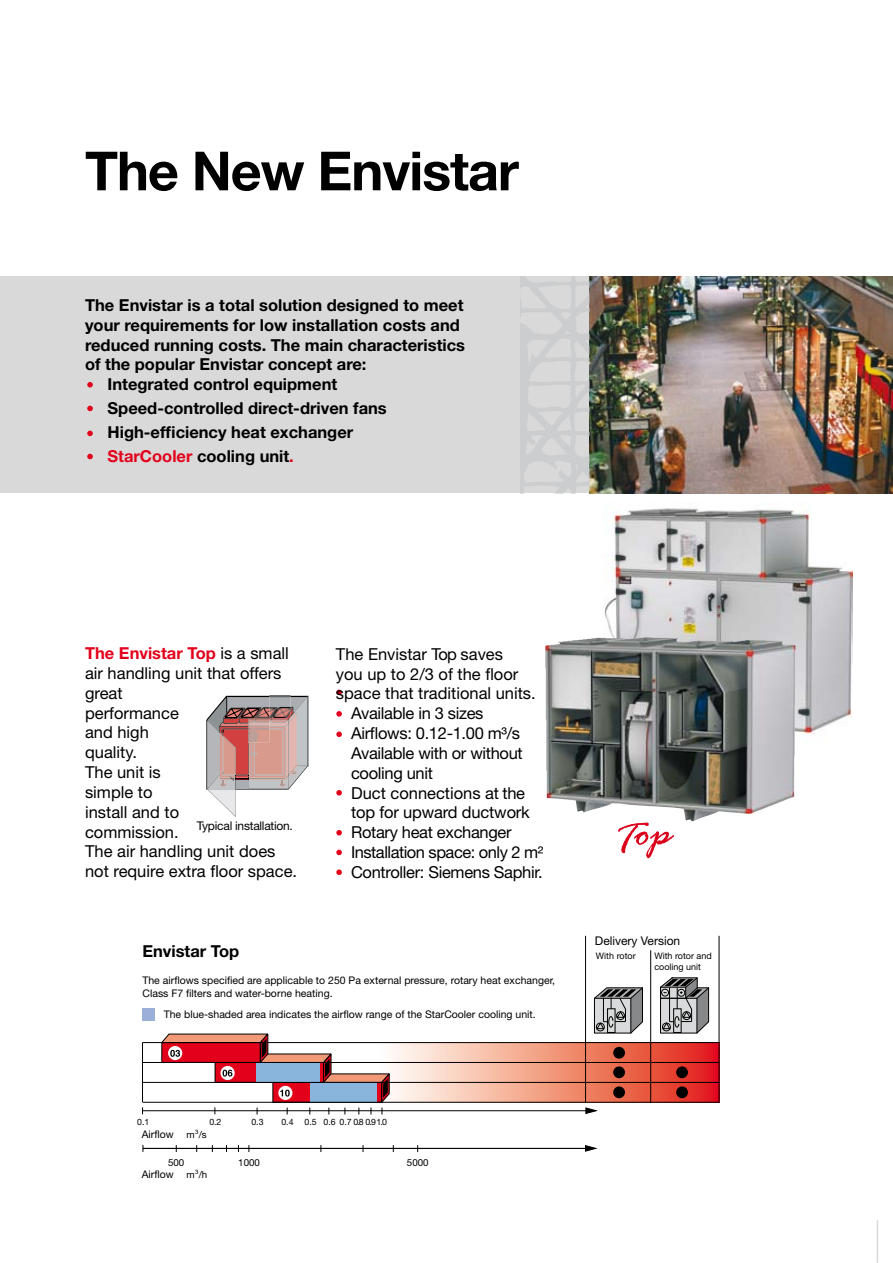
<style>
.page{position:relative;width:893px;height:1263px;background:#fff}
.page>*{position:absolute;margin:0;border:0;box-sizing:border-box;transform-origin:0 0}
.t1{font:700 54px "Helvetica Neue";letter-spacing:-.02em;color:#000}
.t2{font:18px "Helvetica Neue";color:#000}
.t3{font:700 16.5px/24px "Helvetica Neue";color:#000}
.t4{font:16.5px/19.8px "Helvetica Neue";color:#000}
.t5{font:16.5px/19.8px "Helvetica Neue";letter-spacing:-.02em;color:#000}
.t6{font:12px "Helvetica Neue";letter-spacing:-.02em;color:#000}
.t7{font:12px "Helvetica Neue";color:#000}
.t8{font:10.5px/12.6px "Helvetica Neue";color:#000}
.t9{font:9.75px "Helvetica Neue";color:#000}
.t10{font:9px/10.5px "Helvetica Neue";color:#000}
.t11{font:8.7px "Helvetica Neue";color:#000}
.s1{color:#e2001a}
.s2{font-weight:700;color:#e2001a}
</style>
<div class="page">
<img style="left:604px;top:508px;width:249px;height:227px">
<svg style="left:390px;top:1043px;width:329px;height:59px;background:#ee927f"></svg>
<hr style="left:719px;top:936px;width:1px;height:166px;background:#000">
<hr style="left:650px;top:950px;width:1px;height:152px;background:#000">
<hr style="left:585px;top:936px;width:1px;height:166px;background:#000">
<hr style="left:143px;top:1110px;width:443px;height:1px;background:#000">
<svg style="left:585px;top:1107px;width:12px;height:7px"></svg>
<hr style="left:143px;top:1082px;width:576px;height:1px;background:#000">
<hr style="left:143px;top:1102px;width:576px;height:1px;background:#000">
<hr style="left:143px;top:1062px;width:576px;height:1px;background:#000">
<hr style="left:143px;top:1042px;width:576px;height:1px;background:#000">
<div style="left:676px;top:1066px;width:12px;height:12px;background:#000;border-radius:50%"></div>
<div style="left:676px;top:1086px;width:12px;height:12px;background:#000;border-radius:50%"></div>
<div style="left:613px;top:1047px;width:12px;height:12px;background:#000;border-radius:50%"></div>
<div style="left:613px;top:1066px;width:12px;height:12px;background:#000;border-radius:50%"></div>
<div style="left:613px;top:1086px;width:12px;height:12px;background:#000;border-radius:50%"></div>
<svg style="left:160px;top:1033px;width:230px;height:81px"></svg>
<hr style="left:142px;top:1042px;width:1px;height:60px;background:#000">
<hr style="left:143px;top:1148px;width:443px;height:1px;background:#000">
<svg style="left:585px;top:1145px;width:12px;height:6px"></svg>
<svg style="left:593px;top:987px;width:50px;height:47px;background:#919292"></svg>
<svg style="left:660px;top:977px;width:49px;height:57px;background:#909191"></svg>
<hr style="left:669px;top:988px;width:1px;height:34px;background:#000">
<hr style="left:877px;top:1220px;width:1px;height:43px;background:#d9dadb">
<svg style="left:206px;top:695px;width:103px;height:122px"></svg>
<svg style="left:618px;top:822px;width:56px;height:36px"></svg>
<svg style="left:336px;top:690px;width:6px;height:5px"></svg>
<svg style="left:336px;top:711px;width:6px;height:6px"></svg>
<svg style="left:336px;top:731px;width:6px;height:6px"></svg>
<svg style="left:336px;top:790px;width:6px;height:5px"></svg>
<svg style="left:336px;top:850px;width:6px;height:5px"></svg>
<svg style="left:336px;top:830px;width:6px;height:5px"></svg>
<div style="left:0;top:276px;width:597px;height:217px;background:#d9d9d9"></div>
<svg style="left:87px;top:382px;width:6px;height:5px"></svg>
<svg style="left:87px;top:406px;width:6px;height:5px"></svg>
<svg style="left:87px;top:431px;width:6px;height:5px"></svg>
<svg style="left:87px;top:454px;width:6px;height:5px"></svg>
<svg style="left:336px;top:869px;width:6px;height:6px"></svg>
<div style="left:142px;top:1008px;width:13px;height:13px;background:#9ab0d9"></div>
<img style="left:589px;top:276px;width:304px;height:217px">
<svg style="left:521px;top:276px;width:68px;height:217px"></svg>
<img style="left:545px;top:637px;width:251px;height:184px">
<h1 class="t1" style="left:85px;top:138px;width:435px">The New Envistar</h1>
<p class="t3" style="left:85px;top:293px;width:380px">The Envistar is a total solution designed to meet</p>
<p class="t3" style="left:85px;top:313px;width:376px">your requirements for low installation costs and</p>
<p class="t3" style="left:85px;top:332px;width:382px">reduced running costs. The main characteristics</p>
<p class="t3" style="left:85px;top:352px;width:283px">of the popular Envistar concept are:</p>
<p class="t3" style="left:108px;top:372px;width:231px">Integrated control equipment</p>
<p class="t3" style="left:108px;top:396px;width:281px">Speed-controlled direct-driven fans<br>High-efficiency heat exchanger<br><span class="s1">StarCooler</span> cooling unit<span class="s1">.</span></p>
<p class="t4" style="left:85px;top:643px;width:214px"><span class="s2">The Envistar Top</span> is a small air handling unit that offers great<br>performance<br>and high<br>quality.<br>The unit is<br>simple to<br>install and to<br>commission.<br>The air handling unit does not require extra floor space.</p>
<p class="t6" style="left:197px;top:819px;width:98px">Typical installation.</p>
<p class="t3" style="left:142px;top:939px;width:98px">Envistar Top</p>
<p class="t4" style="left:336px;top:644px;width:201px">The Envistar Top saves<br>you up to 2/3 of the floor space that traditional units.</p>
<p class="t5" style="left:351px;top:703px;width:194px">Available in 3 sizes<br>Airflows: 0.12-1.00 m³/s<br>Available with or without cooling unit<br>Duct connections at the top for upward ductwork<br>Rotary heat exchanger<br>Installation space: only 2 m²<br>Controller: Siemens Saphir.</p>
<p class="t8" style="left:142px;top:974px;width:414px">The airflows specified are applicable to 250 Pa external pressure, rotary heat exchanger,<br>Class F7 filters and water-borne heating.</p>
<p class="t8" style="left:164px;top:1008px;width:374px">The blue-shaded area indicates the airflow range of the StarCooler cooling unit.</p>
<p class="t2" style="left:143px;top:1004px;width:101px">Envistar Top</p>
<p class="t11" style="left:137px;top:1117px;width:14px">0.1</p>
<p class="t11" style="left:209px;top:1117px;width:14px">0.2</p>
<p class="t11" style="left:251px;top:1117px;width:14px">0.3</p>
<p class="t11" style="left:281px;top:1117px;width:14px">0.4</p>
<p class="t11" style="left:305px;top:1117px;width:84px">0.5 0.6 0.7 0.8 0.91.0</p>
<p class="t9" style="left:187px;top:1129px;width:22px">m<sup>3</sup>/s</p>
<p class="t8" style="left:142px;top:1127px;width:34px">Airflow</p>
<p class="t8" style="left:142px;top:1167px;width:34px">Airflow</p>
<p class="t9" style="left:168px;top:1156px;width:18px">500</p>
<p class="t9" style="left:238px;top:1156px;width:23px">1000</p>
<p class="t9" style="left:187px;top:1169px;width:22px">m<sup>3</sup>/h</p>
<p class="t9" style="left:407px;top:1156px;width:23px">5000</p>
<p class="t7" style="left:595px;top:934px;width:87px">Delivery Version</p>
<p class="t10" style="left:654px;top:951px;width:59px">With rotor and cooling unit</p>
<p class="t10" style="left:596px;top:951px;width:41px">With rotor</p>
</div>
